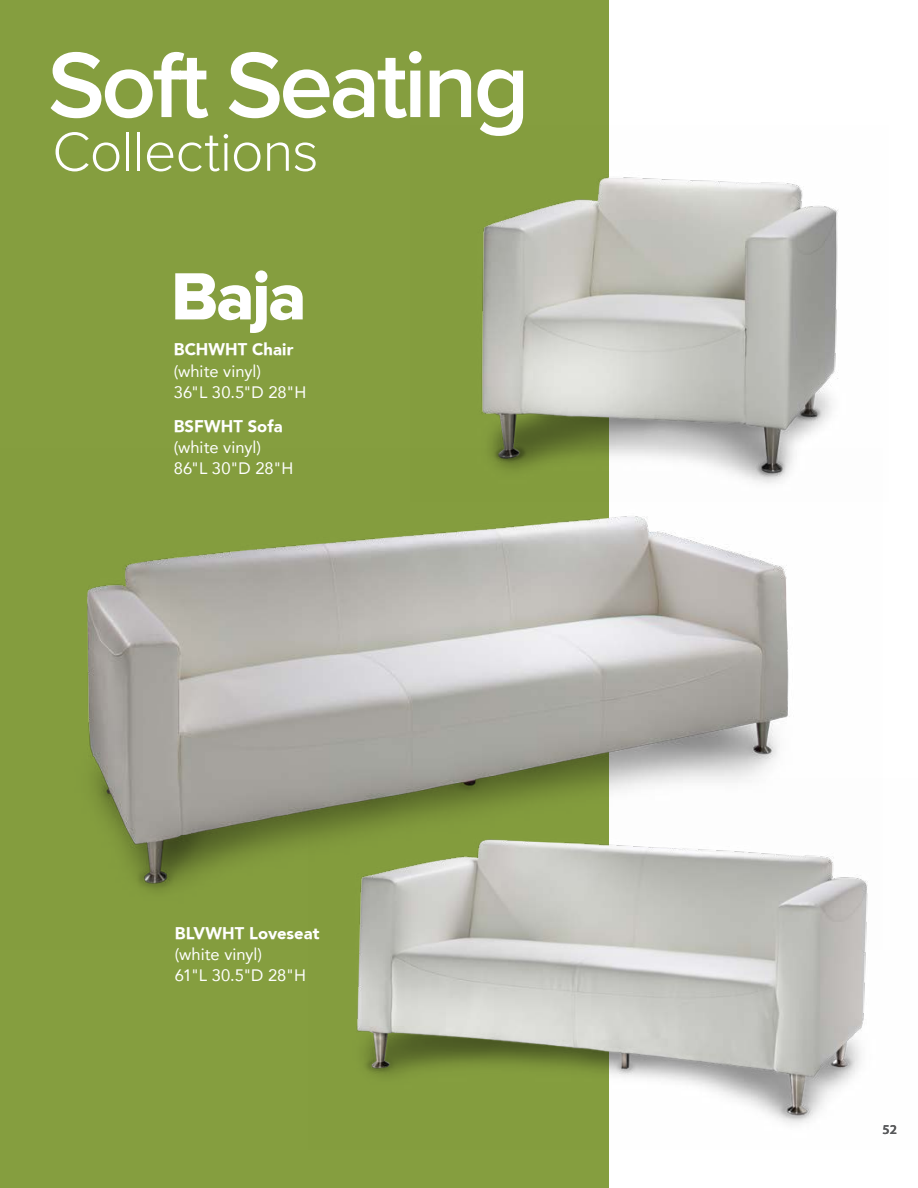
<style>
.page{position:relative;width:918px;height:1188px;background:#fff}
.page>*{position:absolute;margin:0;border:0;box-sizing:border-box;transform-origin:0 0}
.t1{font:600 96.3px "Proxima Nova";letter-spacing:-.04em;color:#fff}
.t2{font:69.15px "Proxima Nova Extrabld";color:#fff}
.t3{font:300 57.15px "Proxima Nova";letter-spacing:-.015em;color:#fff}
.t4{font:16.5px/21px "Avenir";color:#fff}
.t5{font:900 16.5px "Avenir";letter-spacing:.005em;color:#fff}
.t6{font:600 13.5px "Myriad Pro";color:#58595b}
</style>
<div class="page">
<div style="left:0;top:0;width:608px;height:1188px;background:#859e3f"></div>
<img style="left:482px;top:125px;width:356px;height:324px">
<img style="left:357px;top:949px;width:509px;height:200px">
<img style="left:87px;top:449px;width:781px;height:500px">
<h1 class="t1" style="left:48px;top:13px;width:483px">Soft Seating</h1>
<h3 class="t3" style="left:52px;top:109px;width:268px">Collections</h3>
<h2 class="t2" style="left:171px;top:245px;width:137px">Baja</h2>
<p class="t5" style="left:174px;top:340px;width:121px">BCHWHT Chair</p>
<p class="t4" style="left:174px;top:360px;width:134px">(white vinyl)<br>36"L 30.5"D 28"H</p>
<p class="t5" style="left:174px;top:416px;width:110px">BSFWHT Sofa</p>
<p class="t4" style="left:174px;top:437px;width:121px">(white vinyl)<br>86"L 30"D 28"H</p>
<p class="t5" style="left:175px;top:923px;width:146px">BLVWHT Loveseat</p>
<p class="t4" style="left:175px;top:943px;width:133px">(white vinyl)<br>61"L 30.5"D 28"H</p>
<p class="t6" style="left:882px;top:1121px;width:16px">52</p>
</div>
